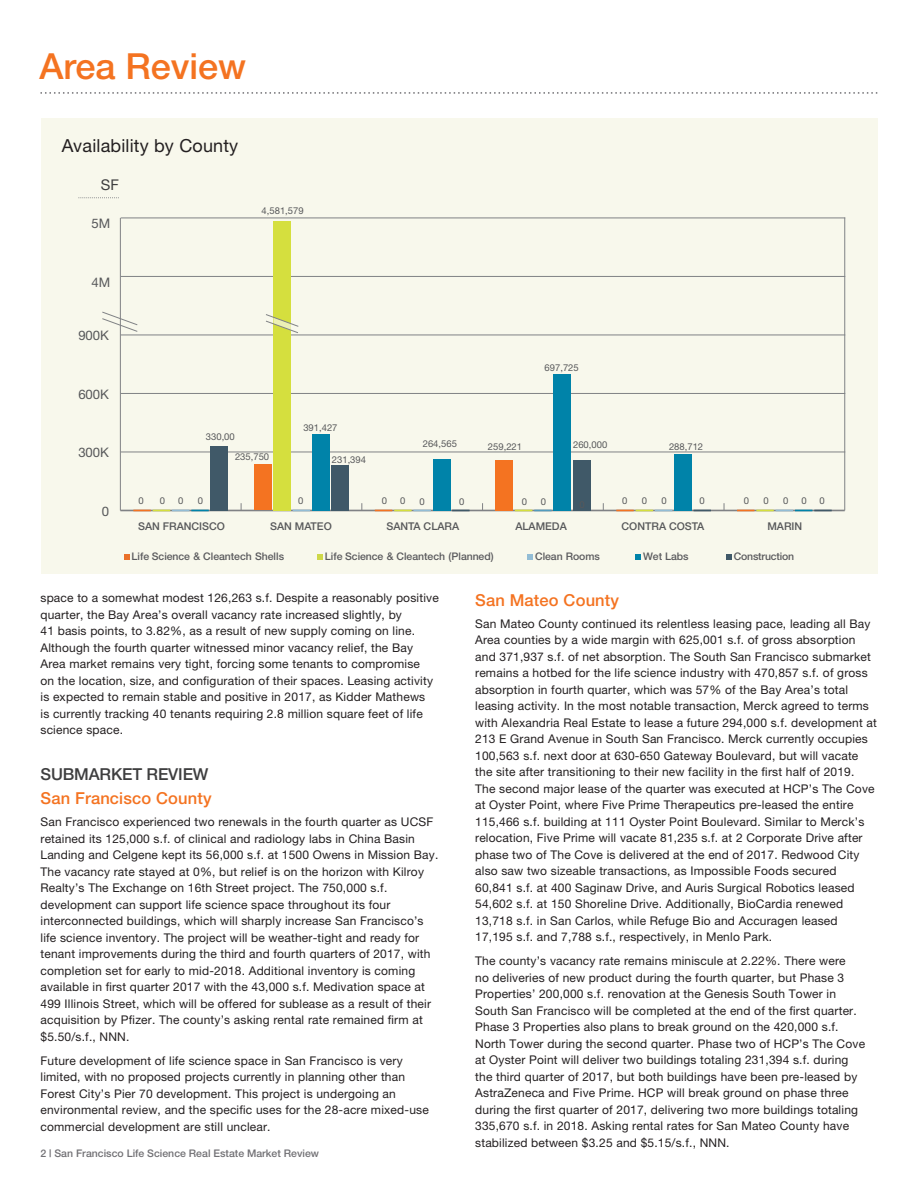
<style>
.page{position:relative;width:918px;height:1188px;background:#fff}
.page>*{position:absolute;margin:0;border:0;box-sizing:border-box;transform-origin:0 0}
.t1{font:500 36px "Helvetica Neue";color:#f47321}
.subheads{font:18px "Helvetica Neue";letter-spacing:.01em;color:#231f20}
.Orange_Subheads{font:500 16.5px "Helvetica Neue";letter-spacing:.01em;color:#f47321}
.Black_Subhead{font:500 16.5px "Helvetica Neue";letter-spacing:-.01em;color:#3e3e3f}
.t2{font:14.85px "Helvetica Neue";color:#3e3e3f}
.t3{font:13.2px "Helvetica Neue";color:#57585a}
.Body_Text{font:12px/16.5px "Helvetica Neue";letter-spacing:.015em;color:#231f20}
.t4{font:500 10.65px "Helvetica Neue";color:#57585a}
.t5{font:500 10.5px "Helvetica Neue";letter-spacing:-.005em;color:#5a5a5d}
.t6{font:500 10.5px "Helvetica Neue";color:#717074}
.t7{font:9.45px "Helvetica Neue";color:#57585a}
</style>
<div class="page">
<div style="left:41px;top:118px;width:837px;height:455px;background:#f8f8ec"></div>
<svg style="left:40px;top:92px;width:838px;height:2px"></svg>
<hr style="left:120px;top:510px;width:725px;height:1px;background:#808285">
<hr style="left:844px;top:218px;width:1px;height:292px;background:#808285">
<hr style="left:120px;top:218px;width:1px;height:292px;background:#808285">
<hr style="left:121px;top:452px;width:724px;height:1px;background:#808285">
<hr style="left:121px;top:393px;width:724px;height:1px;background:#808285">
<hr style="left:121px;top:335px;width:724px;height:1px;background:#808285">
<hr style="left:121px;top:276px;width:724px;height:1px;background:#808285">
<hr style="left:121px;top:218px;width:724px;height:1px;background:#808285">
<div style="left:211px;top:446px;width:17px;height:64px;background:#405968"></div>
<div style="left:331px;top:465px;width:18px;height:45px;background:#405968"></div>
<svg style="left:452px;top:510px;width:18px;height:1px"></svg>
<div style="left:573px;top:460px;width:17px;height:50px;background:#405968"></div>
<svg style="left:694px;top:510px;width:17px;height:1px"></svg>
<div style="left:312px;top:434px;width:17px;height:76px;background:#0083a9"></div>
<div style="left:433px;top:459px;width:17px;height:51px;background:#0083a9"></div>
<div style="left:554px;top:374px;width:17px;height:136px;background:#0083a9"></div>
<div style="left:674px;top:454px;width:18px;height:56px;background:#0083a9"></div>
<svg style="left:293px;top:510px;width:17px;height:1px"></svg>
<div style="left:273px;top:221px;width:18px;height:289px;background:#d5df3e"></div>
<svg style="left:515px;top:510px;width:37px;height:1px"></svg>
<svg style="left:133px;top:510px;width:76px;height:1px"></svg>
<div style="left:254px;top:465px;width:18px;height:45px;background:#f47321"></div>
<svg style="left:375px;top:510px;width:56px;height:1px"></svg>
<div style="left:496px;top:460px;width:17px;height:50px;background:#f47321"></div>
<svg style="left:616px;top:510px;width:56px;height:1px"></svg>
<svg style="left:737px;top:510px;width:95px;height:1px"></svg>
<svg style="left:636px;top:554px;width:5px;height:5px"></svg>
<svg style="left:726px;top:554px;width:5px;height:5px"></svg>
<svg style="left:124px;top:554px;width:5px;height:5px"></svg>
<svg style="left:317px;top:554px;width:6px;height:5px"></svg>
<svg style="left:528px;top:554px;width:5px;height:5px"></svg>
<svg style="left:78px;top:197px;width:41px;height:1px"></svg>
<svg style="left:102px;top:312px;width:36px;height:20px"></svg>
<svg style="left:266px;top:314px;width:33px;height:19px"></svg>
<p class="t1" style="left:39px;top:44px;width:208px">Area Review</p>
<p class="subheads" style="left:62px;top:135px;width:178px">Availability by County</p>
<p class="t2" style="left:101px;top:176px;width:20px">SF</p>
<p class="t3" style="left:91px;top:216px;width:20px">5M</p>
<p class="t7" style="left:262px;top:205px;width:44px">4,581,579</p>
<p class="t3" style="left:91px;top:275px;width:20px">4M</p>
<p class="t3" style="left:78px;top:328px;width:32px">900K</p>
<p class="t3" style="left:78px;top:386px;width:32px">600K</p>
<p class="t3" style="left:78px;top:445px;width:32px">300K</p>
<p class="t3" style="left:102px;top:503px;width:9px">0</p>
<p class="t7" style="left:206px;top:431px;width:30px">330,00</p>
<p class="t7" style="left:235px;top:451px;width:36px">235,750</p>
<p class="t7" style="left:303px;top:422px;width:36px">391,427</p>
<p class="t7" style="left:332px;top:454px;width:36px">231,394</p>
<p class="t7" style="left:423px;top:438px;width:36px">264,565</p>
<p class="t7" style="left:545px;top:362px;width:36px">697,725</p>
<p class="t7" style="left:488px;top:441px;width:36px">259,221</p>
<p class="t7" style="left:573px;top:439px;width:36px">260,000</p>
<p class="t7" style="left:669px;top:441px;width:36px">288,712</p>
<p class="t7" style="left:139px;top:495px;width:7px">0</p>
<p class="t7" style="left:160px;top:495px;width:7px">0</p>
<p class="t7" style="left:178px;top:495px;width:7px">0</p>
<p class="t7" style="left:198px;top:495px;width:7px">0</p>
<p class="t7" style="left:298px;top:495px;width:7px">0</p>
<p class="t7" style="left:382px;top:495px;width:7px">0</p>
<p class="t7" style="left:400px;top:495px;width:7px">0</p>
<p class="t7" style="left:420px;top:496px;width:7px">0</p>
<p class="t7" style="left:459px;top:496px;width:7px">0</p>
<p class="t7" style="left:522px;top:496px;width:7px">0</p>
<p class="t7" style="left:622px;top:495px;width:7px">0</p>
<p class="t7" style="left:642px;top:495px;width:7px">0</p>
<p class="t7" style="left:662px;top:495px;width:7px">0</p>
<p class="t7" style="left:699px;top:495px;width:7px">0</p>
<p class="t7" style="left:541px;top:496px;width:7px">0</p>
<p class="t7" style="left:744px;top:495px;width:7px">0</p>
<p class="t7" style="left:764px;top:495px;width:7px">0</p>
<p class="t7" style="left:783px;top:495px;width:7px">0</p>
<p class="t7" style="left:801px;top:495px;width:7px">0</p>
<p class="t7" style="left:820px;top:495px;width:7px">0</p>
<p class="t4" style="left:138px;top:520px;width:88px">SAN FRANCISCO</p>
<p class="t4" style="left:270px;top:520px;width:63px">SAN MATEO</p>
<p class="t4" style="left:386px;top:520px;width:74px">SANTA CLARA</p>
<p class="t4" style="left:515px;top:520px;width:53px">ALAMEDA</p>
<p class="t4" style="left:622px;top:520px;width:84px">CONTRA COSTA</p>
<p class="t4" style="left:767px;top:520px;width:36px">MARIN</p>
<p class="t5" style="left:132px;top:550px;width:154px">Life Science &amp; Cleantech Shells</p>
<p class="t5" style="left:325px;top:550px;width:170px">Life Science &amp; Cleantech (Planned)</p>
<p class="t5" style="left:535px;top:550px;width:66px">Clean Rooms</p>
<p class="t5" style="left:643px;top:550px;width:47px">Wet Labs</p>
<p class="t5" style="left:734px;top:550px;width:62px">Construction</p>
<p class="Body_Text" style="left:40px;top:590px;width:400px">space to a somewhat modest 126,263 s.f. Despite a reasonably positive quarter, the Bay Area’s overall vacancy rate increased slightly, by<br>41 basis points, to 3.82%, as a result of new supply coming on line.<br>Although the fourth quarter witnessed minor vacancy relief, the Bay Area market remains very tight, forcing some tenants to compromise<br>on the location, size, and configuration of their spaces. Leasing activity is expected to remain stable and positive in 2017, as Kidder Mathews<br>is currently tracking 40 tenants requiring 2.8 million square feet of life science space.</p>
<p class="Black_Subhead" style="left:40px;top:764px;width:170px">SUBMARKET REVIEW</p>
<p class="Orange_Subheads" style="left:40px;top:789px;width:173px">San Francisco County</p>
<p class="Body_Text" style="left:40px;top:814px;width:399px">San Francisco experienced two renewals in the fourth quarter as UCSF retained its 125,000 s.f. of clinical and radiology labs in China Basin Landing and Celgene kept its 56,000 s.f. at 1500 Owens in Mission Bay.<br>The vacancy rate stayed at 0%, but relief is on the horizon with Kilroy Realty’s The Exchange on 16th Street project. The 750,000 s.f. development can support life science space throughout its four interconnected buildings, which will sharply increase San Francisco’s life science inventory. The project will be weather-tight and ready for tenant improvements during the third and fourth quarters of 2017, with completion set for early to mid-2018. Additional inventory is coming available in first quarter 2017 with the 43,000 s.f. Medivation space at 499 Illinois Street, which will be offered for sublease as a result of their acquisition by Pfizer. The county’s asking rental rate remained firm at $5.50/s.f., NNN.</p>
<p class="Body_Text" style="left:40px;top:1052px;width:390px">Future development of life science space in San Francisco is very limited, with no proposed projects currently in planning other than Forest City’s Pier 70 development. This project is undergoing an environmental review, and the specific uses for the 28-acre mixed-use commercial development are still unclear.</p>
<p class="t6" style="left:40px;top:1147px;width:280px">2 | San Francisco Life Science Real Estate Market Review</p>
<p class="Orange_Subheads" style="left:475px;top:590px;width:145px">San Mateo County</p>
<p class="Body_Text" style="left:475px;top:615px;width:403px">San Mateo County continued its relentless leasing pace, leading all Bay Area counties by a wide margin with 625,001 s.f. of gross absorption and 371,937 s.f. of net absorption. The South San Francisco submarket remains a hotbed for the life science industry with 470,857 s.f. of gross absorption in fourth quarter, which was 57% of the Bay Area’s total leasing activity. In the most notable transaction, Merck agreed to terms with Alexandria Real Estate to lease a future 294,000 s.f. development at 213 E Grand Avenue in South San Francisco. Merck currently occupies 100,563 s.f. next door at 630-650 Gateway Boulevard, but will vacate the site after transitioning to their new facility in the first half of 2019.<br>The second major lease of the quarter was executed at HCP’s The Cove at Oyster Point, where Five Prime Therapeutics pre-leased the entire 115,466 s.f. building at 111 Oyster Point Boulevard. Similar to Merck’s relocation, Five Prime will vacate 81,235 s.f. at 2 Corporate Drive after phase two of The Cove is delivered at the end of 2017. Redwood City also saw two sizeable transactions, as Impossible Foods secured 60,841 s.f. at 400 Saginaw Drive, and Auris Surgical Robotics leased 54,602 s.f. at 150 Shoreline Drive. Additionally, BioCardia renewed 13,718 s.f. in San Carlos, while Refuge Bio and Accuragen leased 17,195 s.f. and 7,788 s.f., respectively, in Menlo Park.</p>
<p class="Body_Text" style="left:475px;top:952px;width:391px">The county’s vacancy rate remains miniscule at 2.22%. There were<br>no deliveries of new product during the fourth quarter, but Phase 3<br>Properties’ 200,000 s.f. renovation at the Genesis South Tower in South San Francisco will be completed at the end of the first quarter.<br>Phase 3 Properties also plans to break ground on the 420,000 s.f.<br>North Tower during the second quarter. Phase two of HCP’s The Cove at Oyster Point will deliver two buildings totaling 231,394 s.f. during the third quarter of 2017, but both buildings have been pre-leased by AstraZeneca and Five Prime. HCP will break ground on phase three during the first quarter of 2017, delivering two more buildings totaling 335,670 s.f. in 2018. Asking rental rates for San Mateo County have stabilized between $3.25 and $5.15/s.f., NNN.</p>
</div>
